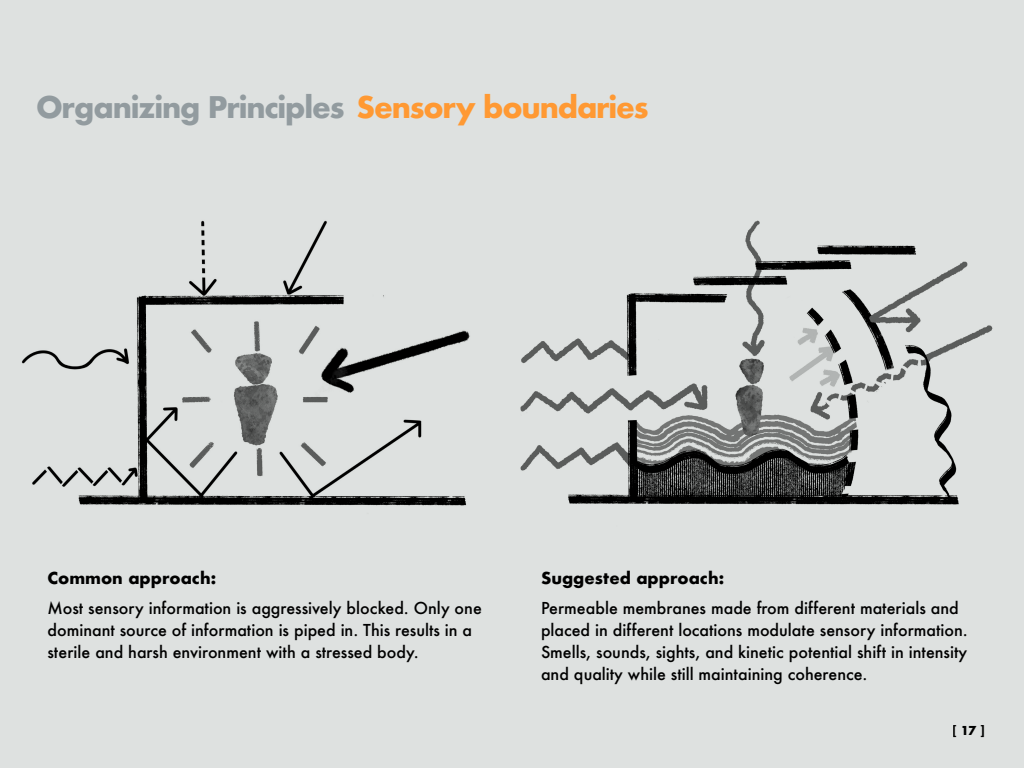
<style>
.page{position:relative;width:1024px;height:768px;background:#dee1e0}
.page>*{position:absolute;margin:0;border:0;box-sizing:border-box;transform-origin:0 0}
.t1{font:700 29px "Futura";letter-spacing:-.04em;color:#929b9f}
.sam_s_body_text{font:500 16px/22px "Futura";color:#000}
.sam_s_body_text-2{font:700 16px "Futura";color:#000}
.t2{font:700 12px "Futura";color:#000}
.s1{color:#f93}
</style>
<div class="page">
<img style="left:21px;top:220px;width:449px;height:286px">
<img style="left:520px;top:220px;width:473px;height:285px">
<p class="t1" style="left:36px;top:86px;width:614px">Organizing Principles <span class="s1">Sensory boundaries</span></p>
<p class="sam_s_body_text-2" style="left:48px;top:567px;width:170px">Common approach:</p>
<p class="sam_s_body_text" style="left:48px;top:597px;width:436px">Most sensory information is aggressively blocked. Only one dominant source of information is piped in. This results in a sterile and harsh environment with a stressed body.</p>
<p class="sam_s_body_text-2" style="left:541px;top:567px;width:185px">Suggested approach:</p>
<p class="sam_s_body_text" style="left:541px;top:597px;width:428px">Permeable membranes made from different materials and placed in different locations modulate sensory information.<br>Smells, sounds, sights, and kinetic potential shift in intensity and quality while still maintaining coherence.</p>
<p class="t2" style="left:952px;top:722px;width:35px">[ 17 ]</p>
</div>
